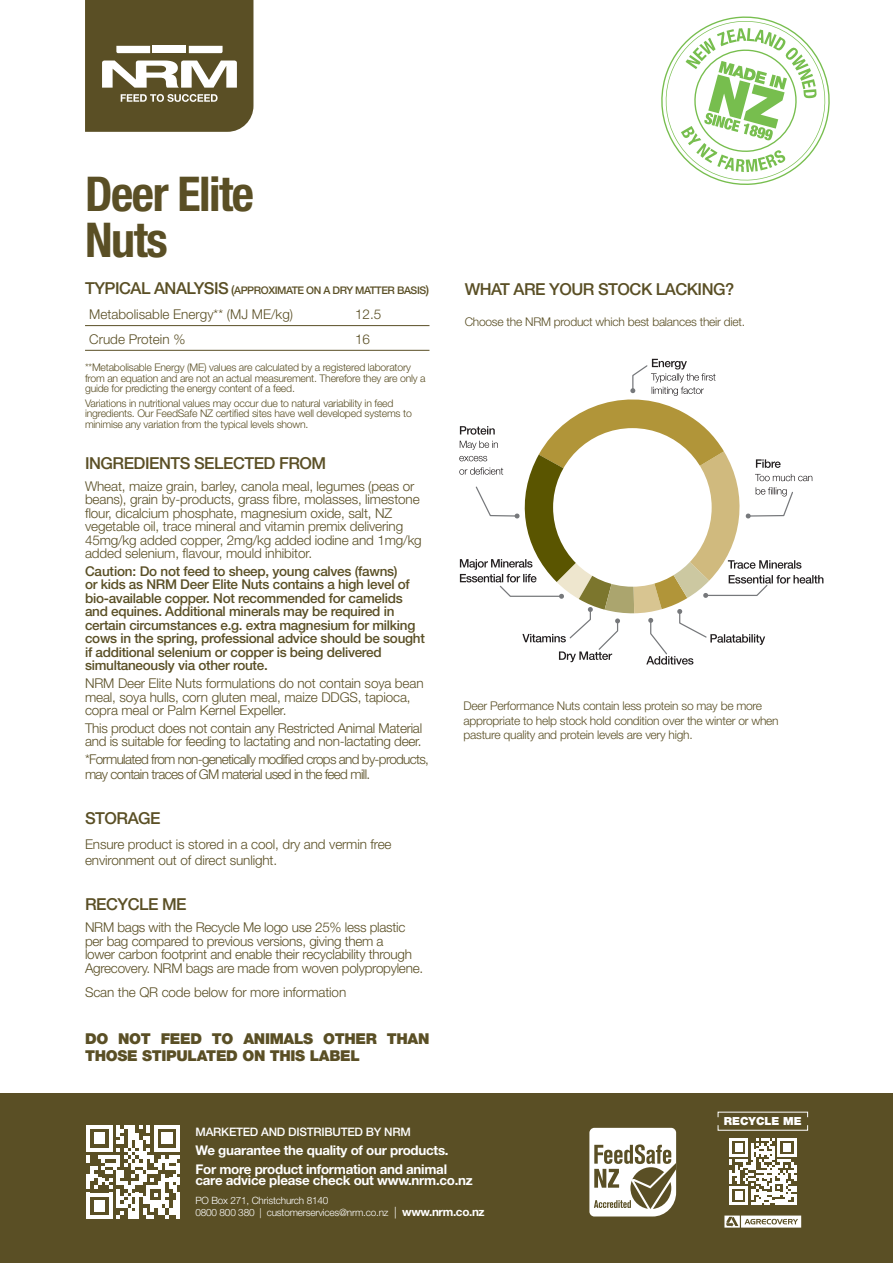
<style>
.page{position:relative;width:893px;height:1263px;background:#fff}
.page>*{position:absolute;margin:0;border:0;box-sizing:border-box;transform-origin:0 0}
.t1{font:700 condensed 48px "Helvetica Neue LT Std";letter-spacing:-.03em;color:#5a4f25}
.title_2{font:500 16.5px "Helvetica Neue LT Pro";letter-spacing:-.03em;color:#5a4f25}
.BK-Body{font:900 15px/17.1px "Helvetica Neue LT Std";letter-spacing:-.02em;color:#5a4f25}
.Body{font:300 13.5px/13.5px "Helvetica Neue LT Std";letter-spacing:-.01em;color:#5a4f25}
.Body-2{font:500 13.5px/13.5px "Helvetica Neue LT Std";letter-spacing:-.02em;color:#5a4f25}
.Body-3{font:300 13.5px/15px "Helvetica Neue LT Std";letter-spacing:-.05em;color:#5a4f25}
.body_text{font:300 13.5px "Helvetica Neue LT Std";color:#5a4f25}
.BK-Body-2{font:700 13.35px "Helvetica Neue LT Std";letter-spacing:-.02em;color:#fff}
.Body-4{font:300 12px/14.4px "Helvetica Neue LT Std";letter-spacing:-.02em;color:#5a4f25}
.BK-SubTitle{font:500 11.7px "Helvetica Neue LT Std";letter-spacing:-.02em;color:#fff}
.t2{font:900 11.25px "Helvetica Neue LT Pro";color:#fff}
.title_2-2{font:300 10.5px/10.5px "Helvetica Neue LT Std";letter-spacing:-.02em;color:#5a4f25}
.Sub-Title_1{font:500 10.5px "Helvetica Neue LT Std";letter-spacing:-.04em;color:#5a4f25}
.BK-Body-3{font:300 10.05px "Helvetica Neue LT Std";letter-spacing:-.02em;color:#fff}
.s1{font-size:16.5px}
.s2{font-size:12px}
.s3{font-size:11.7px}
.s4{font-weight:700;font-size:11.7px}
</style>
<div class="page">
<svg style="left:85px;top:0;width:168px;height:132px;background:#746b48"></svg>
<div style="left:0;top:1094px;width:893px;height:169px;background:#5a4f25"></div>
<svg style="left:87px;top:1125px;width:93px;height:94px"></svg>
<svg style="left:589px;top:1128px;width:87px;height:88px"></svg>
<svg style="left:729px;top:1138px;width:67px;height:67px"></svg>
<svg style="left:717px;top:1111px;width:91px;height:20px"></svg>
<svg style="left:724px;top:1215px;width:77px;height:12px"></svg>
<svg style="left:661px;top:16px;width:169px;height:169px"></svg>
<hr style="left:85px;top:325px;width:344px;height:1px;background:#5a4f25">
<hr style="left:85px;top:350px;width:344px;height:1px;background:#5a4f25">
<svg style="left:459px;top:359px;width:364px;height:306px"></svg>
<p class="t1" style="left:85px;top:165px;width:171px">Deer Elite</p>
<p class="t1" style="left:85px;top:211px;width:84px">Nuts</p>
<p class="Sub-Title_1" style="left:85px;top:284px;width:346px"><span class="s1">TYPICAL ANALYSIS</span> <span class="s2">(</span>APPROXIMATE ON A DRY MATTER BASIS<span class="s2">)</span></p>
<p class="body_text" style="left:89px;top:306px;width:205px">Metabolisable Energy** (MJ ME/kg)</p>
<p class="body_text" style="left:355px;top:306px;width:28px">12.5</p>
<p class="body_text" style="left:89px;top:330px;width:98px">Crude Protein %</p>
<p class="body_text" style="left:355px;top:330px;width:17px">16</p>
<p class="title_2-2" style="left:85px;top:362px;width:342px">**Metabolisable Energy (ME) values are calculated by a registered laboratory from an equation and are not an actual measurement. Therefore they are only a guide for predicting the energy content of a feed.</p>
<p class="title_2-2" style="left:85px;top:398px;width:328px">Variations in nutritional values may occur due to natural variability in feed ingredients. Our FeedSafe NZ certified sites have well developed systems to minimise any variation from the typical levels shown.</p>
<p class="title_2" style="left:85px;top:453px;width:243px">INGREDIENTS SELECTED FROM</p>
<p class="Body" style="left:85px;top:479px;width:338px">Wheat, maize grain, barley, canola meal, legumes (peas or beans), grain by-products, grass fibre, molasses, limestone flour, dicalcium phosphate, magnesium oxide, salt, NZ vegetable oil, trace mineral and vitamin premix delivering 45mg/kg added copper, 2mg/kg added iodine and 1mg/kg added selenium, flavour, mould inhibitor.</p>
<p class="Body-2" style="left:85px;top:564px;width:341px">Caution: Do not feed to sheep, young calves (fawns)<br>or kids as NRM Deer Elite Nuts contains a high level of bio-available copper. Not recommended for camelids and equines. Additional minerals may be required in certain circumstances e.g. extra magnesium for milking cows in the spring, professional advice should be sought if additional selenium or copper is being delivered simultaneously via other route.</p>
<p class="Body" style="left:85px;top:676px;width:340px">NRM Deer Elite Nuts formulations do not contain soya bean meal, soya hulls, corn gluten meal, maize DDGS, tapioca, copra meal or Palm Kernel Expeller.</p>
<p class="Body" style="left:85px;top:721px;width:339px">This product does not contain any Restricted Animal Material and is suitable for feeding to lactating and non-lactating deer.</p>
<p class="Body-3" style="left:85px;top:751px;width:345px">*Formulated from non-genetically modified crops and by-products, may contain traces of GM material used in the feed mill.</p>
<p class="title_2" style="left:85px;top:808px;width:77px">STORAGE</p>
<p class="Body" style="left:85px;top:836px;width:308px;line-height:16.2px">Ensure product is stored in a cool, dry and vermin free environment out of direct sunlight.</p>
<p class="title_2" style="left:85px;top:894px;width:103px">RECYCLE ME</p>
<p class="Body" style="left:85px;top:920px;width:340px">NRM bags with the Recycle Me logo use 25% less plastic per bag compared to previous versions, giving them a<br>lower carbon footprint and enable their recyclability through Agrecovery. NRM bags are made from woven polypropylene.</p>
<p class="Body" style="left:85px;top:985px;width:263px">Scan the QR code below for more information</p>
<p class="BK-Body" style="left:85px;top:1030px;width:346px">DO NOT FEED TO ANIMALS OTHER THAN<br>THOSE STIPULATED ON THIS LABEL</p>
<p class="title_2" style="left:465px;top:279px;width:271px">WHAT ARE YOUR STOCK LACKING?</p>
<p class="Body-4" style="left:465px;top:314px;width:282px">Choose the NRM product which best balances their diet.</p>
<p class="Body-4" style="left:463px;top:698px;width:317px">Deer Performance Nuts contain less protein so may be more appropriate to help stock hold condition over the winter or when pasture quality and protein levels are very high.</p>
<p class="t2" style="left:724px;top:1114px;width:79px">RECYCLE ME</p>
<p class="BK-SubTitle" style="left:195px;top:1125px;width:217px">MARKETED AND DISTRIBUTED BY NRM</p>
<p class="BK-Body-2" style="left:195px;top:1142px;width:255px">We guarantee the quality of our products.</p>
<p class="BK-Body-2" style="left:195px;top:1161px;width:253px">For more product information and animal</p>
<p class="BK-Body-2" style="left:195px;top:1172px;width:279px">care advice please check out www.nrm.co.nz</p>
<p class="BK-Body-3" style="left:195px;top:1194px;width:134px">PO Box 271, Christchurch 8140</p>
<p class="BK-Body-3" style="left:195px;top:1206px;width:291px">0800 800 380 | customerservices@nrm.co.nz <span class="s3">|</span> <span class="s4">www.nrm.co.nz</span></p>
</div>
